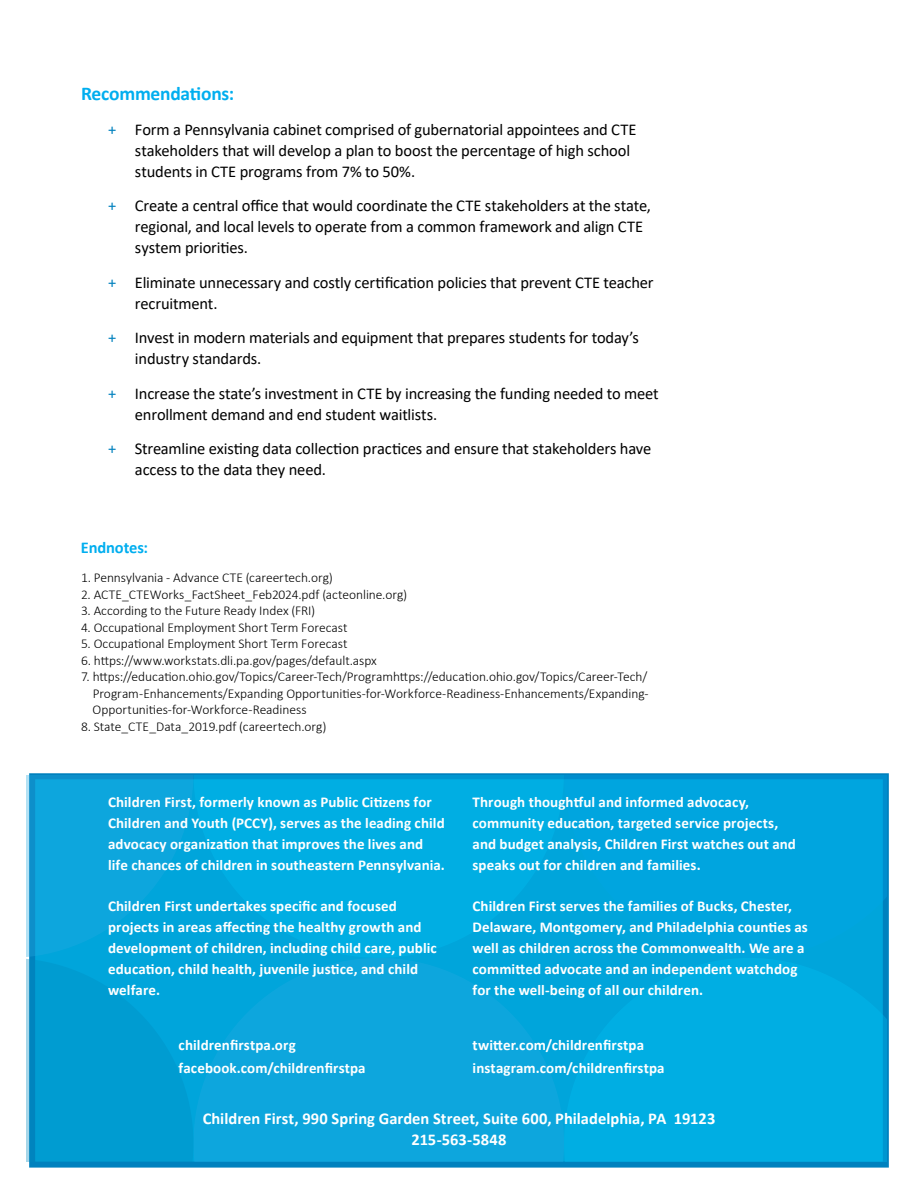
<style>
.page{position:relative;width:918px;height:1188px;background:#fff}
.page>*{position:absolute;margin:0;border:0;box-sizing:border-box;transform-origin:0 0}
.t1{font:700 19.5px "Calibri";letter-spacing:-.015em;color:#00aeef}
.t2{font:16.5px/21px "Calibri";letter-spacing:-.01em;color:#000}
.t3{font:700 16.5px/21px "Calibri";color:#fff;text-align:center}
.t4{font:700 16.5px "Calibri";letter-spacing:-.01em;color:#00aeef}
.t5{font:700 15px/21px "Calibri";letter-spacing:.005em;color:#fff}
.t6{font:300 13.5px/16.5px "Calibri";letter-spacing:-.005em;color:#000;text-align:justify}
.s1{color:#0081be}
</style>
<div class="page">
<svg style="left:29px;top:773px;width:860px;height:395px;fill:#0081be"></svg>
<div style="left:27px;top:775px;width:860px;height:386px;background:linear-gradient(to right,#07a3d9,#00abe2)"></div>
<h1 class="t1" style="left:81px;top:80px;width:155px">Recommendations:</h1>
<p class="t2" style="left:135px;top:118px;width:503px;text-indent:-27px"><span class="s1">+</span> Form a Pennsylvania cabinet comprised of gubernatorial appointees and CTE stakeholders that will develop a plan to boost the percentage of high school students in CTE programs from 7% to 50%.</p>
<p class="t2" style="left:135px;top:195px;width:517px;text-indent:-27px"><span class="s1">+</span> Create a central office that would coordinate the CTE stakeholders at the state, regional, and local levels to operate from a common framework and align CTE system priorities.</p>
<p class="t2" style="left:135px;top:271px;width:520px;text-indent:-27px"><span class="s1">+</span> Eliminate unnecessary and costly certification policies that prevent CTE teacher recruitment.</p>
<p class="t2" style="left:135px;top:327px;width:505px;text-indent:-27px"><span class="s1">+</span> Invest in modern materials and equipment that prepares students for today’s industry standards.</p>
<p class="t2" style="left:135px;top:382px;width:525px;text-indent:-27px"><span class="s1">+</span> Increase the state’s investment in CTE by increasing the funding needed to meet enrollment demand and end student waitlists.</p>
<p class="t2" style="left:135px;top:438px;width:518px;text-indent:-27px"><span class="s1">+</span> Streamline existing data collection practices and ensure that stakeholders have access to the data they need.</p>
<p class="t4" style="left:81px;top:535px;width:69px">Endnotes:</p>
<p class="t6" style="left:81px;top:570px;width:253px">1. Pennsylvania - Advance CTE (careertech.org)</p>
<p class="t6" style="left:81px;top:586px;width:328px">2. ACTE_CTEWorks_FactSheet_Feb2024.pdf (acteonline.org)</p>
<p class="t6" style="left:81px;top:603px;width:236px">3. According to the Future Ready Index (FRI)</p>
<p class="t6" style="left:81px;top:619px;width:268px">4. Occupational Employment Short Term Forecast</p>
<p class="t6" style="left:81px;top:636px;width:268px">5. Occupational Employment Short Term Forecast</p>
<p class="t6" style="left:81px;top:652px;width:297px">6. https://www.workstats.dli.pa.gov/pages/default.aspx</p>
<p class="t6" style="left:93px;top:669px;width:558px;text-indent:-12px">7. https://education.ohio.gov/Topics/Career-Tech/Programhttps://education.ohio.gov/Topics/Career-Tech/ Program-Enhancements/Expanding Opportunities-for-Workforce-Readiness-Enhancements/Expanding-Opportunities-for-Workforce-Readiness</p>
<p class="t6" style="left:81px;top:718px;width:247px">8. State_CTE_Data_2019.pdf (careertech.org)</p>
<p class="t5" style="left:108px;top:791px;width:338px">Children First, formerly known as Public Citizens for Children and Youth (PCCY), serves as the leading child advocacy organization that improves the lives and life chances of children in southeastern Pennsylvania.</p>
<p class="t5" style="left:108px;top:895px;width:330px">Children First undertakes specific and focused projects in areas affecting the healthy growth and development of children, including child care, public education, child health, juvenile justice, and child welfare.</p>
<p class="t5" style="left:473px;top:791px;width:325px">Through thoughtful and informed advocacy, community education, targeted service projects, and budget analysis, Children First watches out and speaks out for children and families.</p>
<p class="t5" style="left:473px;top:895px;width:337px">Children First serves the families of Bucks, Chester, Delaware, Montgomery, and Philadelphia counties as well as children across the Commonwealth. We are a committed advocate and an independent watchdog for the well-being of all our children.</p>
<p class="t5" style="left:179px;top:1033px;width:189px;line-height:23.2px">childrenfirstpa.org facebook.com/childrenfirstpa</p>
<p class="t5" style="left:473px;top:1033px;width:194px;line-height:23.2px">twitter.com/childrenfirstpa instagram.com/childrenfirstpa</p>
<p class="t3" style="left:203px;top:1108px;width:514px">Children First, 990 Spring Garden Street, Suite 600, Philadelphia, PA 19123<br>215-563-5848</p>
</div>
